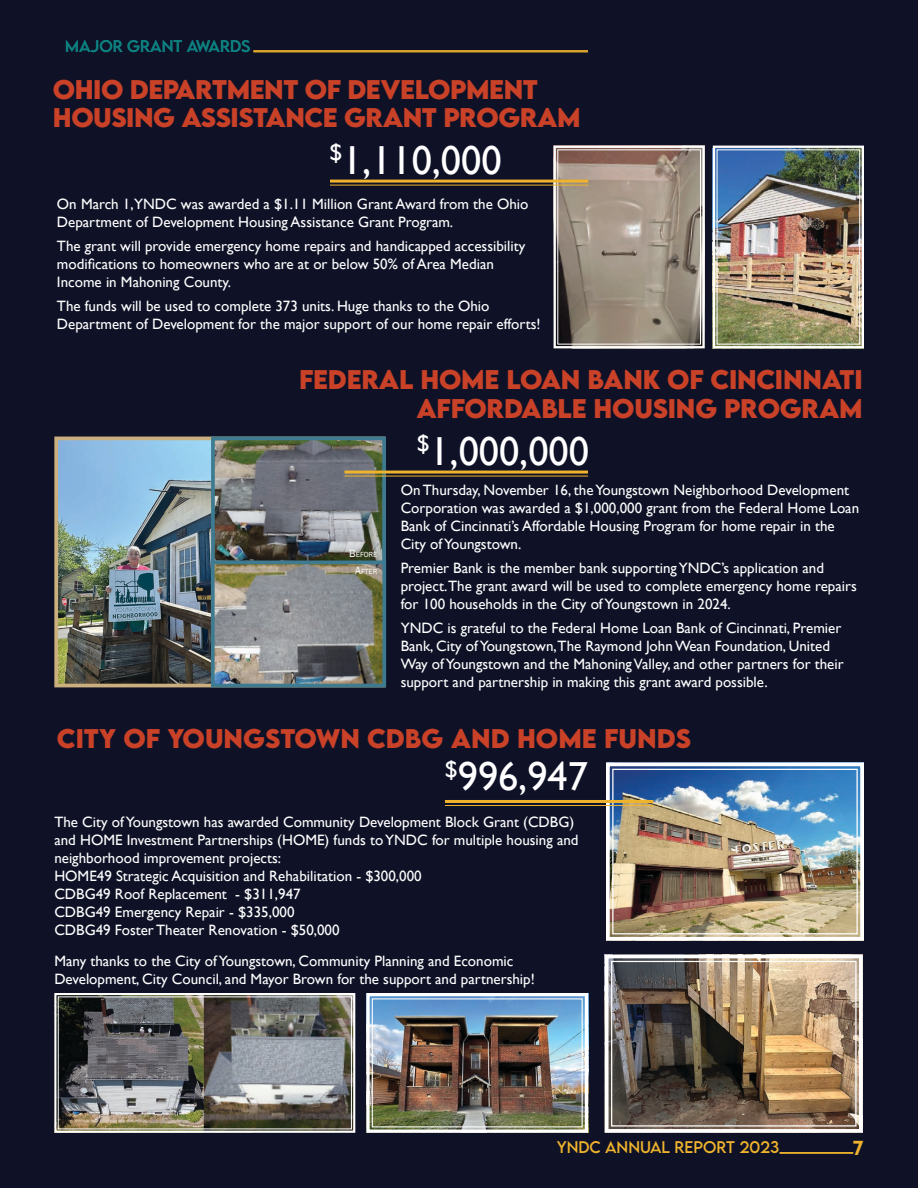
<style>
.page{position:relative;width:918px;height:1188px;background:#0f1227}
.page>*{position:absolute;margin:0;border:0;box-sizing:border-box;transform-origin:0 0}
.t1{font:40.5px "Gill Sans";color:#fff}
.t2{font:700 24px/28.8px "LEMONMILK";letter-spacing:-.01em;color:#c94127}
.t3{font:500 18px "LEMONMILK";color:#efb32d}
.t4{font:15px/18px "Gill Sans";color:#fff}
.t5{font:15px "LEMONMILK";color:#efb32d}
.t6{font:15px "LEMONMILK";color:#0d7f7f}
.t7{font:7.65px "Franklin Gothic";color:#fff}
.s1{font-size:10.8px}
</style>
<div class="page">
<svg style="left:552px;top:145px;width:153px;height:204px;background:#9d8f83"></svg>
<div style="left:557px;top:149px;width:144px;height:196px;border:1px solid #fff"></div>
<img style="left:712px;top:145px;width:152px;height:204px">
<div style="left:717px;top:149px;width:143px;height:196px;border:1px solid #fff"></div>
<hr style="left:330px;top:185px;width:258px;height:1px;background:#efb32d">
<hr style="left:330px;top:180px;width:258px;height:3px;background:#efb32d">
<img style="left:606px;top:762px;width:258px;height:179px">
<div style="left:612px;top:769px;width:246px;height:165px;border:1px solid #fff"></div>
<img style="left:604px;top:954px;width:259px;height:179px">
<div style="left:611px;top:961px;width:246px;height:166px;border:1px solid #fff"></div>
<img style="left:366px;top:993px;width:223px;height:140px">
<div style="left:372px;top:998px;width:211px;height:129px;border:1px solid #fff"></div>
<img style="left:54px;top:993px;width:302px;height:140px">
<hr style="left:445px;top:805px;width:208px;height:1px;background:#efb32d">
<hr style="left:445px;top:800px;width:208px;height:3px;background:#efb32d">
<img style="left:59px;top:442px;width:152px;height:240px">
<div style="left:54px;top:437px;width:331px;height:250px;border:4px solid #cbaf7e"></div>
<img style="left:216px;top:442px;width:165px;height:240px">
<div style="left:211px;top:559px;width:175px;height:128px;border:4px solid #3e7b90"></div>
<div style="left:211px;top:437px;width:175px;height:127px;border:4px solid #3e7b90"></div>
<hr style="left:345px;top:476px;width:243px;height:1px;background:#efb32d">
<hr style="left:345px;top:471px;width:243px;height:3px;background:#efb32d">
<hr style="left:253px;top:50px;width:335px;height:1px;background:#efb32d">
<hr style="left:253px;top:51px;width:335px;height:1px;background:#efb32d">
<hr style="left:253px;top:52px;width:335px;height:1px;background:#efb32d">
<hr style="left:780px;top:1152px;width:73px;height:1px;background:#efb32d">
<hr style="left:780px;top:1153px;width:73px;height:1px;background:#efb32d">
<p class="t6" style="left:65px;top:36px;width:187px">MAJOR GRANT AWARDS</p>
<p class="t2" style="left:53px;top:75px;width:529px">OHIO DEPARTMENT OF DEVELOPMENT<br>HOUSING ASSISTANCE GRANT PROGRAM</p>
<p class="t1" style="left:329px;top:136px;width:174px"><sup>$</sup>1,110,000</p>
<p class="t4" style="left:57px;top:195px;width:473px">On March 1,YNDC was awarded a $1.11 Million Grant Award from the Ohio<br>Department of Development Housing Assistance Grant Program.</p>
<p class="t4" style="left:57px;top:237px;width:470px">The grant will provide emergency home repairs and handicapped accessibility modifications to homeowners who are at or below 50% of Area Median<br>Income in Mahoning County.</p>
<p class="t4" style="left:57px;top:297px;width:485px">The funds will be used to complete 373 units. Huge thanks to the Ohio<br>Department of Development for the major support of our home repair efforts!</p>
<p class="t2" style="left:299px;top:365px;width:565px;text-align:right">FEDERAL HOME LOAN BANK OF CINCINNATI<br>AFFORDABLE HOUSING PROGRAM</p>
<p class="t1" style="left:417px;top:427px;width:174px"><sup>$</sup>1,000,000</p>
<p class="t4" style="left:401px;top:481px;width:460px">On Thursday, November 16, the Youngstown Neighborhood Development Corporation was awarded a $1,000,000 grant from the Federal Home Loan Bank of Cincinnati’s Affordable Housing Program for home repair in the City of Youngstown.</p>
<p class="t4" style="left:401px;top:559px;width:458px">Premier Bank is the member bank supporting YNDC’s application and project.The grant award will be used to complete emergency home repairs for 100 households in the City of Youngstown in 2024.</p>
<p class="t4" style="left:401px;top:619px;width:445px">YNDC is grateful to the Federal Home Loan Bank of Cincinnati, Premier Bank, City of Youngstown,The Raymond John Wean Foundation, United Way of Youngstown and the Mahoning Valley, and other partners for their support and partnership in making this grant award possible.</p>
<p class="t7" style="left:349px;top:550px;width:30px"><span class="s1">B</span>EFORE</p>
<p class="t7" style="left:355px;top:567px;width:24px"><span class="s1">A</span>FTER</p>
<p class="t2" style="left:57px;top:724px;width:481px">CITY OF YOUNGSTOWN CDBG AND HOME</p>
<p class="t2" style="left:604px;top:724px;width:88px">FUNDS</p>
<p class="t1" style="left:445px;top:753px;width:145px"><sup>$</sup>996,947</p>
<p class="t4" style="left:54px;top:814px;width:526px">The City of Youngstown has awarded Community Development Block Grant (CDBG) and HOME Investment Partnerships (HOME) funds to YNDC for multiple housing and neighborhood improvement projects:</p>
<p class="t4" style="left:54px;top:868px;width:369px">HOME49 Strategic Acquisition and Rehabilitation - $300,000</p>
<p class="t4" style="left:54px;top:886px;width:248px">CDBG49 Roof Replacement - $311,947</p>
<p class="t4" style="left:54px;top:904px;width:242px">CDBG49 Emergency Repair - $335,000</p>
<p class="t4" style="left:54px;top:922px;width:287px">CDBG49 Foster Theater Renovation - $50,000</p>
<p class="t4" style="left:54px;top:952px;width:482px">Many thanks to the City of Youngstown, Community Planning and Economic<br>Development, City Council, and Mayor Brown for the support and partnership!</p>
<p class="t5" style="left:557px;top:1138px;width:224px">YNDC ANNUAL REPORT 2023</p>
<p class="t3" style="left:853px;top:1136px;width:12px">7</p>
</div>
